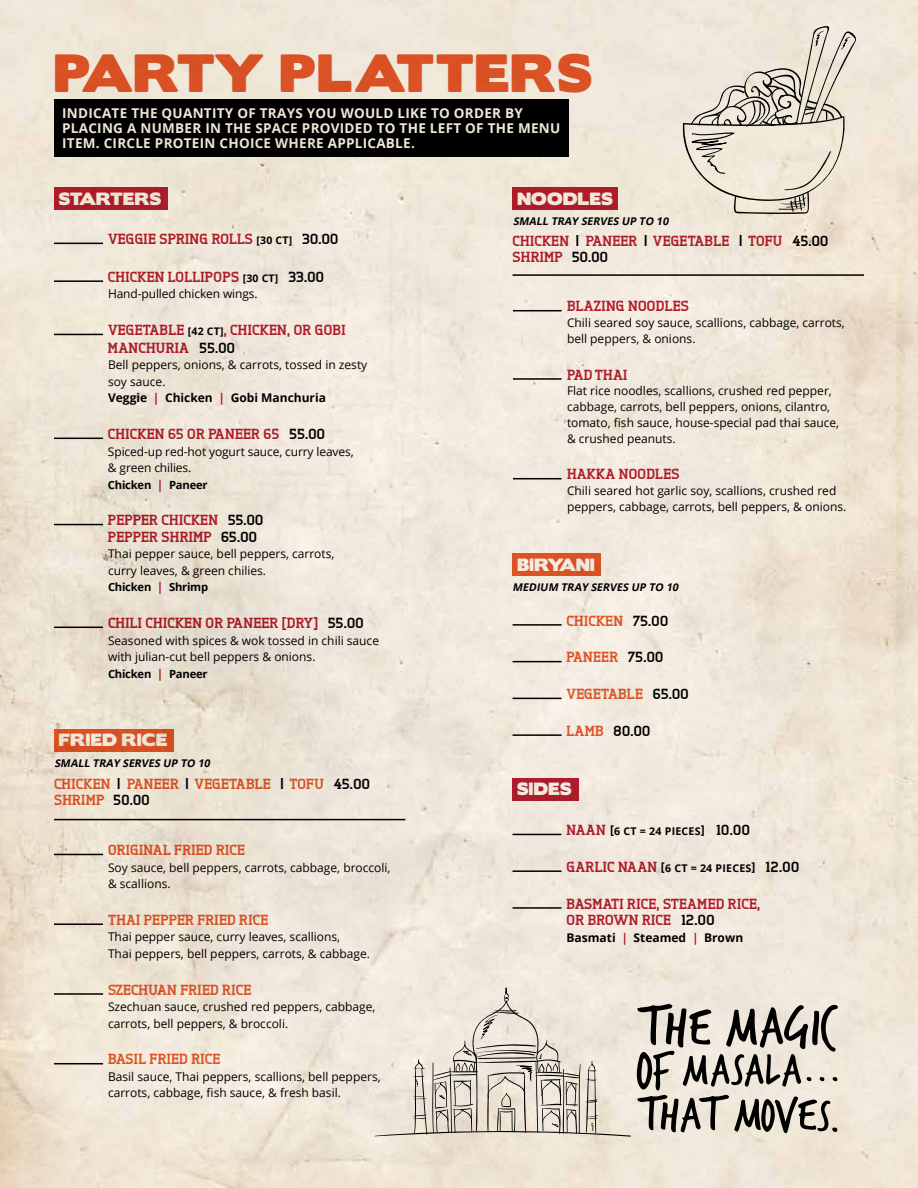
<style>
.page{position:relative;width:918px;height:1188px;background:#fff}
.page>*{position:absolute;margin:0;border:0;box-sizing:border-box;transform-origin:0 0}
.t1{font:48px "Boris Black Bloxx";letter-spacing:.03em;color:#e85a2b}
.t2{font:15.9px "Boris Black Bloxx";letter-spacing:.02em;color:#fff}
.t3{font:800 14.7px/16.5px "Tertre";letter-spacing:.02em;color:#b81f31}
.t4{font:800 14.7px/16.5px "Tertre";letter-spacing:.02em;color:#e85a2b}
.t5{font:800 14.7px "Tertre";letter-spacing:.02em;color:#000}
.t6{font:700 13.5px/15px "Open Sans";letter-spacing:.02em;color:#fff}
.t7{font:12px/16.5px "Open Sans";color:#000}
.t8{font:700 12px "Open Sans";color:#000}
.t9{font:700 11.25px "Open Sans";letter-spacing:-.02em;color:#000}
.t10{font:italic 700 10.65px "Open Sans";color:#000}
.t11{font:700 10.65px "Open Sans";letter-spacing:.02em;color:#000}
.s1{font-family:"Open Sans";font-weight:700;font-size:10.5px;color:#000}
.s2{color:#000}
.s3{font-weight:700}
.s4{font-weight:700;color:#b81f31}
.s5{font-size:12px;color:#b81f31}
.s6{color:#e85a2b}
.s7{font-family:"Tertre";font-weight:800;font-size:14.7px;color:#b81f31}
.s8{font-size:12px}
.s9{font-family:"Tertre";font-weight:800;font-size:14.7px}
.s10{color:#b81f31}
</style>
<div class="page">
<img style="left:0;top:0;width:918px;height:1188px">
<h1 class="t1" style="left:54px;top:36px;width:540px">PARTY PLATTERS</h1>
<p class="t6" style="left:62px;top:106px;width:500px">INDICATE THE QUANTITY OF TRAYS YOU WOULD LIKE TO ORDER BY<br>PLACING A NUMBER IN THE SPACE PROVIDED TO THE LEFT OF THE MENU<br>ITEM. CIRCLE PROTEIN CHOICE WHERE APPLICABLE.</p>
<h2 class="t2" style="left:59px;top:187px;width:104px">STARTERS</h2>
<p class="t3" style="left:108px;top:230px;width:232px">VEGGIE SPRING ROLLS <span class="s1">[30 CT]</span> <span class="s2">30.00</span></p>
<p class="t3" style="left:108px;top:268px;width:217px">CHICKEN LOLLIPOPS <span class="s1">[30 CT]</span> <span class="s2">33.00</span></p>
<p class="t7" style="left:108px;top:286px;width:151px">Hand-pulled chicken wings.</p>
<p class="t3" style="left:108px;top:321px;width:239px;line-height:17.5px">VEGETABLE <span class="s1">[42 CT]</span>, CHICKEN, OR GOBI<br>MANCHURIA <span class="s2">55.00</span></p>
<p class="t7" style="left:108px;top:356px;width:261px">Bell peppers, onions, &amp; carrots, tossed in zesty soy sauce.<br><span class="s3">Veggie</span> <span class="s4">|</span> <span class="s3">Chicken</span> <span class="s4">|</span> <span class="s3">Gobi Manchuria</span></p>
<p class="t3" style="left:108px;top:425px;width:218px">CHICKEN 65 OR PANEER 65 <span class="s2">55.00</span></p>
<p class="t7" style="left:108px;top:443px;width:247px">Spiced-up red-hot yogurt sauce, curry leaves, &amp; green chilies.</p>
<p class="t9" style="left:108px;top:477px;width:101px">Chicken <span class="s5">|</span> Paneer</p>
<p class="t3" style="left:108px;top:512px;width:157px">PEPPER CHICKEN <span class="s2">55.00<br></span>PEPPER SHRIMP <span class="s2">65.00</span></p>
<p class="t7" style="left:108px;top:545px;width:228px">Thai pepper sauce, bell peppers, carrots, curry leaves, &amp; green chilies.</p>
<p class="t9" style="left:108px;top:579px;width:102px">Chicken <span class="s5">|</span> Shrimp</p>
<p class="t3" style="left:108px;top:614px;width:257px">CHILI CHICKEN OR PANEER [DRY] <span class="s2">55.00</span></p>
<p class="t7" style="left:108px;top:632px;width:273px">Seasoned with spices &amp; wok tossed in chili sauce with julian-cut bell peppers &amp; onions.</p>
<p class="t9" style="left:108px;top:666px;width:101px">Chicken <span class="s5">|</span> Paneer</p>
<h2 class="t2" style="left:59px;top:728px;width:110px">FRIED RICE</h2>
<p class="t4" style="left:54px;top:775px;width:317px">CHICKEN <span class="s2">|</span> PANEER <span class="s2">|</span> VEGETABLE <span class="s2">|</span> TOFU <span class="s2">45.00<br></span>SHRIMP <span class="s2">50.00</span></p>
<p class="t10" style="left:54px;top:755px;width:160px">SMALL TRAY SERVES UP TO 10</p>
<p class="t4" style="left:108px;top:841px;width:139px">ORIGINAL FRIED RICE</p>
<p class="t7" style="left:108px;top:859px;width:284px">Soy sauce, bell peppers, carrots, cabbage, broccoli, &amp; scallions.</p>
<p class="t4" style="left:108px;top:911px;width:162px">THAI PEPPER FRIED RICE</p>
<p class="t7" style="left:108px;top:929px;width:264px">Thai pepper sauce, curry leaves, scallions,<br>Thai peppers, bell peppers, carrots, &amp; cabbage.</p>
<p class="t4" style="left:108px;top:981px;width:145px">SZECHUAN FRIED RICE</p>
<p class="t7" style="left:108px;top:998px;width:269px">Szechuan sauce, crushed red peppers, cabbage, carrots, bell peppers, &amp; broccoli.</p>
<p class="t4" style="left:108px;top:1051px;width:114px">BASIL FRIED RICE</p>
<p class="t7" style="left:108px;top:1068px;width:274px">Basil sauce, Thai peppers, scallions, bell peppers, carrots, cabbage, fish sauce, &amp; fresh basil.</p>
<h2 class="t2" style="left:517px;top:187px;width:97px">NOODLES</h2>
<p class="t3" style="left:513px;top:232px;width:317px">CHICKEN <span class="s2">|</span> PANEER <span class="s2">|</span> VEGETABLE <span class="s2">|</span> TOFU <span class="s2">45.00<br></span>SHRIMP <span class="s2">50.00</span></p>
<p class="t3" style="left:567px;top:298px;width:123px">BLAZING NOODLES</p>
<p class="t7" style="left:567px;top:315px;width:279px;line-height:15.8px">Chili seared soy sauce, scallions, cabbage, carrots, bell peppers, &amp; onions.</p>
<p class="t3" style="left:567px;top:366px;width:62px">PAD THAI</p>
<p class="t7" style="left:567px;top:383px;width:274px;line-height:15.8px">Flat rice noodles, scallions, crushed red pepper, cabbage, carrots, bell peppers, onions, cilantro, tomato, fish sauce, house-special pad thai sauce, &amp; crushed peanuts.</p>
<p class="t3" style="left:567px;top:466px;width:114px">HAKKA NOODLES</p>
<p class="t7" style="left:567px;top:483px;width:281px;line-height:15.8px">Chili seared hot garlic soy, scallions, crushed red peppers, cabbage, carrots, bell peppers, &amp; onions.</p>
<p class="t10" style="left:513px;top:214px;width:160px">SMALL TRAY SERVES UP TO 10</p>
<h2 class="t2" style="left:517px;top:553px;width:79px">BIRYANI</h2>
<p class="t10" style="left:513px;top:580px;width:170px">MEDIUM TRAY SERVES UP TO 10</p>
<p class="t4" style="left:567px;top:612px;width:103px">CHICKEN <span class="s2">75.00</span></p>
<p class="t4" style="left:567px;top:649px;width:98px">PANEER <span class="s2">75.00</span></p>
<p class="t4" style="left:567px;top:685px;width:124px">VEGETABLE <span class="s2">65.00</span></p>
<p class="t5" style="left:567px;top:721px;width:85px"><span class="s6">LAMB</span> 80.00</p>
<h2 class="t2" style="left:517px;top:777px;width:56px">SIDES</h2>
<p class="t11" style="left:567px;top:824px;width:185px"><span class="s7">NAAN</span> <span class="s8">[</span>6 CT = 24 PIECES<span class="s8">]</span> <span class="s9">10.00</span></p>
<p class="t11" style="left:567px;top:861px;width:234px"><span class="s7">GARLIC NAAN</span> <span class="s8">[</span>6 CT = 24 PIECES<span class="s8">]</span> <span class="s9">12.00</span></p>
<p class="t3" style="left:567px;top:895px;width:195px">BASMATI RICE, STEAMED RICE,<br>OR BROWN RICE <span class="s2">12.00</span></p>
<p class="t8" style="left:567px;top:929px;width:178px">Basmati <span class="s10">|</span> Steamed <span class="s10">|</span> Brown</p>
</div>
